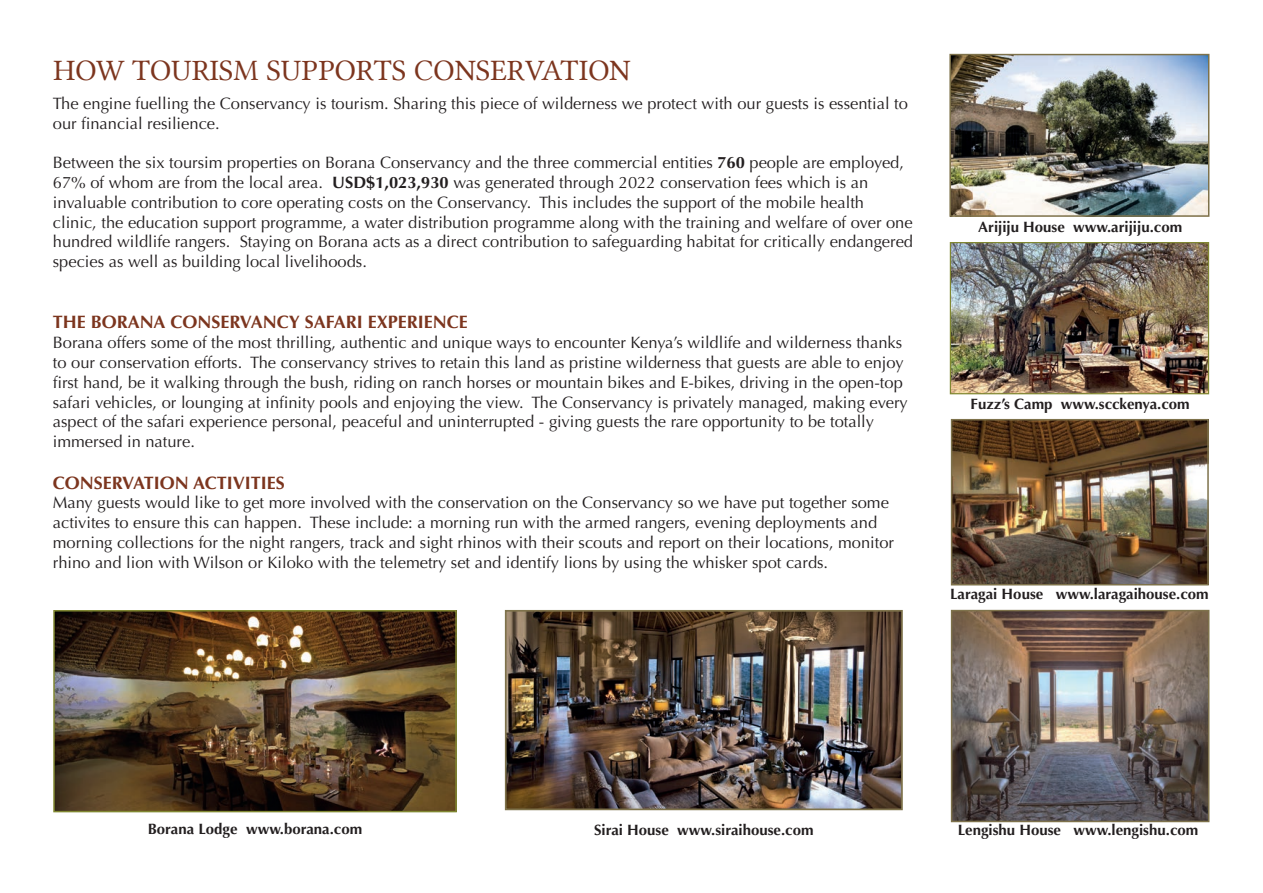
<style>
.page{position:relative;width:1263px;height:893px;background:#fff}
.page>*{position:absolute;margin:0;border:0;box-sizing:border-box;transform-origin:0 0}
.t1{font:30px "Lin Libertine";letter-spacing:.005em;color:#7c351e}
.t2{font:700 18px "Optima";color:#7c351e}
.t3{font:16.5px/19.8px "Optima";color:#231f20}
.t4{font:700 15px "Optima";color:#231f20}
.s1{font-weight:700}
</style>
<div class="page">
<img style="left:952px;top:57px;width:254px;height:157px">
<div style="left:949px;top:54px;width:260px;height:163px;border:2px solid #7e724b"></div>
<img style="left:954px;top:613px;width:252px;height:206px">
<div style="left:951px;top:610px;width:258px;height:212px;border:2px solid #7e724b"></div>
<img style="left:954px;top:422px;width:252px;height:160px">
<div style="left:951px;top:419px;width:258px;height:166px;border:2px solid #7e724b"></div>
<img style="left:508px;top:613px;width:392px;height:194px">
<div style="left:505px;top:610px;width:398px;height:200px;border:2px solid #7e724b"></div>
<img style="left:952px;top:244px;width:255px;height:148px">
<div style="left:950px;top:242px;width:259px;height:152px;border:1px solid #818832"></div>
<img style="left:56px;top:613px;width:398px;height:196px">
<div style="left:53px;top:610px;width:404px;height:202px;border:2px solid #818832"></div>
<h1 class="t1" style="left:54px;top:53px;width:578px">HOW TOURISM SUPPORTS CONSERVATION</h1>
<p class="t3" style="left:53px;top:94px;width:856px">The engine fuelling the Conservancy is tourism. Sharing this piece of wilderness we protect with our guests is essential to our financial resilience.</p>
<p class="t3" style="left:53px;top:153px;width:862px">Between the six toursim properties on Borana Conservancy and the three commercial entities <span class="s1">760</span> people are employed, 67% of whom are from the local area. <span class="s1">USD$1,023,930</span> was generated through 2022 conservation fees which is an invaluable contribution to core operating costs on the Conservancy. This includes the support of the mobile health<br>clinic, the education support programme, a water distribution programme along with the training and welfare of over one hundred wildlife rangers. Staying on Borana acts as a direct contribution to safeguarding habitat for critically endangered species as well as building local livelihoods.</p>
<p class="t2" style="left:53px;top:312px;width:417px">THE BORANA CONSERVANCY SAFARI EXPERIENCE</p>
<p class="t3" style="left:53px;top:333px;width:856px">Borana offers some of the most thrilling, authentic and unique ways to encounter Kenya’s wildlife and wilderness thanks to our conservation efforts. The conservancy strives to retain this land as pristine wilderness that guests are able to enjoy first hand, be it walking through the bush, riding on ranch horses or mountain bikes and E-bikes, driving in the open-top safari vehicles, or lounging at infinity pools and enjoying the view. The Conservancy is privately managed, making every aspect of the safari experience personal, peaceful and uninterrupted - giving guests the rare opportunity to be totally immersed in nature.</p>
<p class="t2" style="left:53px;top:472px;width:233px">CONSERVATION ACTIVITIES</p>
<p class="t3" style="left:53px;top:493px;width:843px">Many guests would like to get more involved with the conservation on the Conservancy so we have put together some activites to ensure this can happen. These include: a morning run with the armed rangers, evening deployments and morning collections for the night rangers, track and sight rhinos with their scouts and report on their locations, monitor rhino and lion with Wilson or Kiloko with the telemetry set and identify lions by using the whisker spot cards.</p>
<p class="t4" style="left:978px;top:218px;width:205px">Arijiju House www.arijiju.com</p>
<p class="t4" style="left:970px;top:395px;width:221px">Fuzz’s Camp www.scckenya.com</p>
<p class="t4" style="left:950px;top:585px;width:260px">Laragai House www.laragaihouse.com</p>
<p class="t4" style="left:148px;top:820px;width:216px">Borana Lodge www.borana.com</p>
<p class="t4" style="left:594px;top:821px;width:221px">Sirai House www.siraihouse.com</p>
<p class="t4" style="left:958px;top:821px;width:242px">Lengishu House www.lengishu.com</p>
</div>
